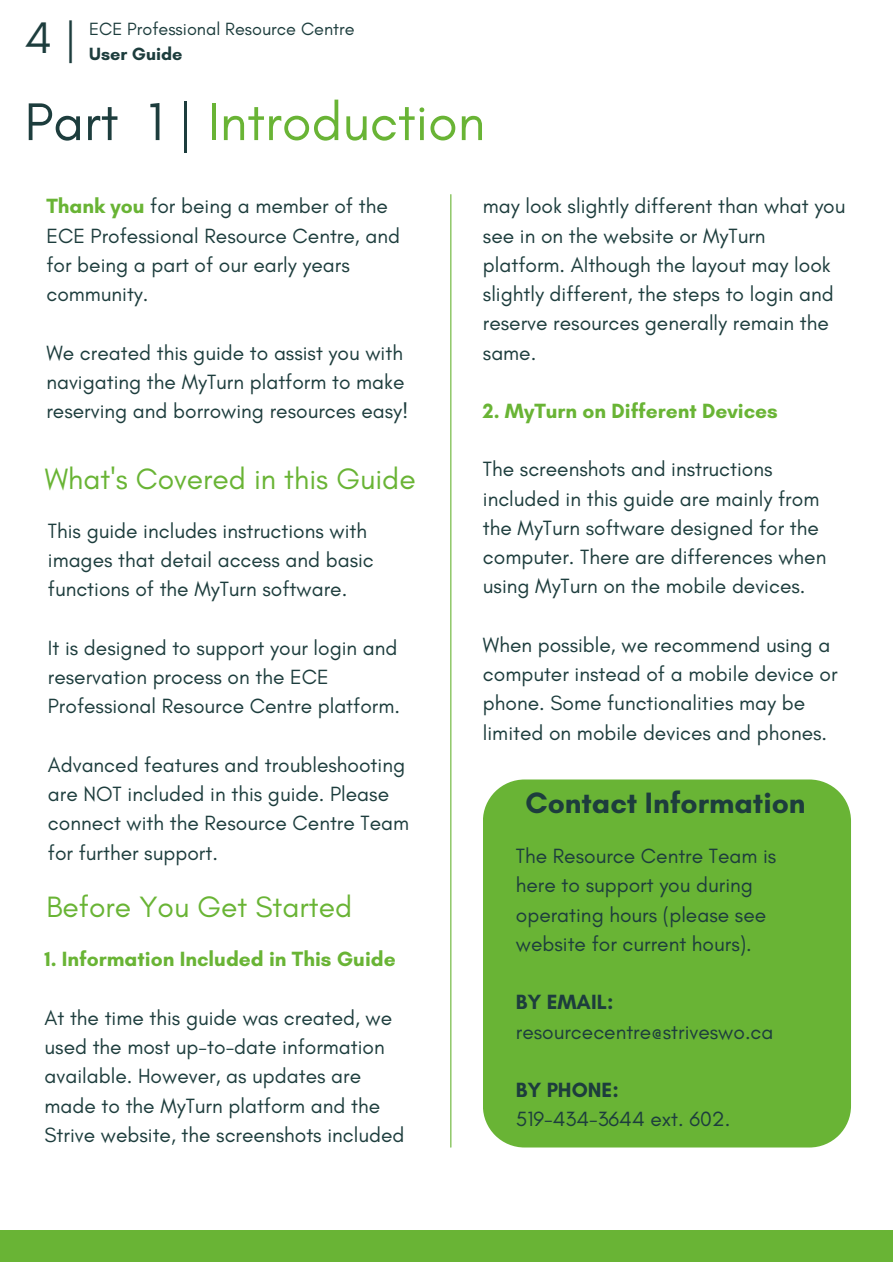
<style>
.page{position:relative;width:893px;height:1264px;background:#fff}
.page>*{position:absolute;margin:0;border:0;box-sizing:border-box;transform-origin:0 0}
.t1{font:54px "Glacial Indifference";color:#69b435}
.t2{font:45px "Glacial Indifference";color:#1d3d3d}
.t3{font:30px "Glacial Indifference";color:#69b435}
.t4{font:700 30px "Glacial Indifference";color:#1d3d3d}
.t5{font:21px/29.2px "Glacial Indifference";color:#1d3d3d}
.t6{font:700 21px "Glacial Indifference";color:#69b435}
.t7{font:700 21px "Glacial Indifference";color:#1d3d3d}
.t8{font:18px "Glacial Indifference";color:#1d3d3d}
.t9{font:700 18px "Glacial Indifference";color:#1d3d3d}
.s1{color:#1d3d3d}
.s2{font-weight:700;color:#69b435}
.s3{font-weight:700}
</style>
<div class="page">
<div style="left:0;top:1230px;width:892px;height:31px;background:#69b435"></div>
<hr style="left:450px;top:195px;width:1px;height:952px;background:#69b435">
<div style="left:483px;top:779px;width:368px;height:368px;background:#69b435"></div>
<p class="t2" style="left:25px;top:10px;width:54px">4 |</p>
<p class="t8" style="left:89px;top:18px;width:267px">ECE Professional Resource Centre</p>
<p class="t9" style="left:89px;top:43px;width:95px">User Guide</p>
<p class="t1" style="left:25px;top:89px;width:462px"><span class="s1">Part 1 |</span> Introduction</p>
<p class="t5" style="left:46px;top:191px;width:355px"><span class="s2">Thank you</span> for being a member of the<br>ECE Professional Resource Centre, and for being a part of our early years community.</p>
<p class="t5" style="left:46px;top:337px;width:363px">We created this guide to assist you with navigating the MyTurn platform to make reserving and borrowing resources easy!</p>
<p class="t3" style="left:45px;top:460px;width:372px">What's Covered in this Guide</p>
<p class="t5" style="left:48px;top:516px;width:327px">This guide includes instructions with images that detail access and basic functions of the MyTurn software.</p>
<p class="t5" style="left:48px;top:633px;width:353px">It is designed to support your login and reservation process on the ECE<br>Professional Resource Centre platform.</p>
<p class="t5" style="left:48px;top:749px;width:363px">Advanced features and troubleshooting are NOT included in this guide. Please connect with the Resource Centre Team for further support.</p>
<p class="t3" style="left:46px;top:888px;width:307px">Before You Get Started</p>
<p class="t6" style="left:45px;top:946px;width:353px">1. Information Included in This Guide</p>
<p class="t5" style="left:45px;top:1002px;width:361px">At the time this guide was created, we used the most up-to-date information available. However, as updates are made to the MyTurn platform and the Strive website, the screenshots included</p>
<p class="t5" style="left:483px;top:191px;width:364px">may look slightly different than what you see in on the website or MyTurn platform. Although the layout may look slightly different, the steps to login and reserve resources generally remain the same.</p>
<p class="t6" style="left:483px;top:398px;width:296px">2. MyTurn on Different Devices</p>
<p class="t5" style="left:483px;top:454px;width:345px">The screenshots and instructions included in this guide are mainly from the MyTurn software designed for the computer. There are differences when using MyTurn on the mobile devices.</p>
<p class="t5" style="left:483px;top:630px;width:356px">When possible, we recommend using a computer instead of a mobile device or phone. Some functionalities may be limited on mobile devices and phones.</p>
<p class="t4" style="left:525px;top:784px;width:282px">Contact Information</p>
<p class="t5" style="left:516px;top:841px;width:262px">The Resource Centre Team is here to support you during operating hours (please see website for current hours).</p>
<p class="t5" style="left:516px;top:987px;width:259px"><span class="s3">BY EMAIL: </span>resourcecentre@striveswo.ca</p>
<p class="t7" style="left:516px;top:1077px;width:104px">BY PHONE:</p>
<p class="t5" style="left:516px;top:1104px;width:216px">519-434-3644 ext. 602.</p>
</div>
